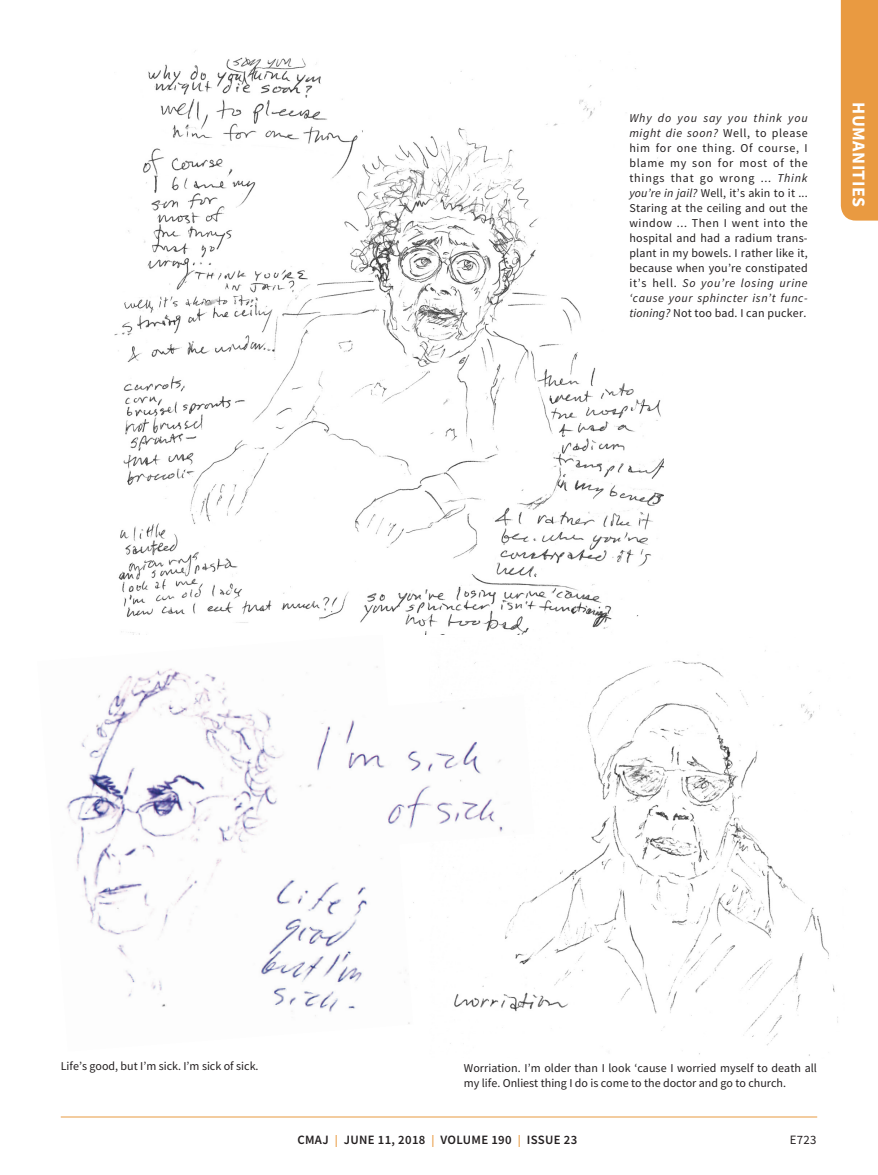
<style>
.page{position:relative;width:878px;height:1175px;background:#fff}
.page>*{position:absolute;margin:0;border:0;box-sizing:border-box;transform-origin:0 0}
.t1{font:700 18px "Source Sans Pro";letter-spacing:.025em;color:#fff}
.t2{font:600 12.75px "Source Sans Pro";letter-spacing:.025em;color:#231f20}
.t3{font:12.75px "Source Sans Pro";color:#231f20}
.t4{font:12px/15px "Source Sans Pro";letter-spacing:.005em;color:#231f20}
.s1{font-style:italic}
.s2{font-size:12px;color:#e99a41}
</style>
<div class="page">
<div style="left:840px;top:0;width:38px;height:220px;background:#e99a41"></div>
<hr style="left:61px;top:1116px;width:756px;height:1px;background:#e99a41">
<img style="left:413px;top:641px;width:442px;height:415px">
<img style="left:66px;top:634px;width:344px;height:390px">
<img style="left:309px;top:695px;width:225px;height:155px">
<img style="left:114px;top:50px;width:549px;height:584px">
<p class="t4" style="left:629px;top:110px;width:180px;text-align:justify"><span class="s1">Why do you say you think you might die soon?</span> Well, to please him for one thing. Of course, I blame my son for most of the things that go wrong ... <span class="s1">Think you’re in jail?</span> Well, it’s akin to it ...<br>Staring at the ceiling and out the window ... Then I went into the hospital and had a radium trans&shy;plant in my bowels. I rather like it, because when you’re constipated it’s hell. <span class="s1">So you’re losing urine ‘cause your sphincter isn’t func&shy;tioning?</span> Not too bad. I can pucker.</p>
<h1 class="t1" style="left:871px;top:102px;width:106px;rotate:90deg">HUMANITIES</h1>
<p class="t4" style="left:61px;top:1058px;width:199px">Life’s good, but I’m sick. I’m sick of sick.</p>
<p class="t4" style="left:464px;top:1060px;width:354px">Worriation. I’m older than I look ‘cause I worried myself to death all my life. Onliest thing I do is come to the doctor and go to church.</p>
<p class="t2" style="left:297px;top:1131px;width:281px">CMAJ <span class="s2">|</span> JUNE 11, 2018 <span class="s2">|</span> VOLUME 190 <span class="s2">|</span> ISSUE 23</p>
<p class="t3" style="left:789px;top:1132px;width:28px">E723</p>
</div>
